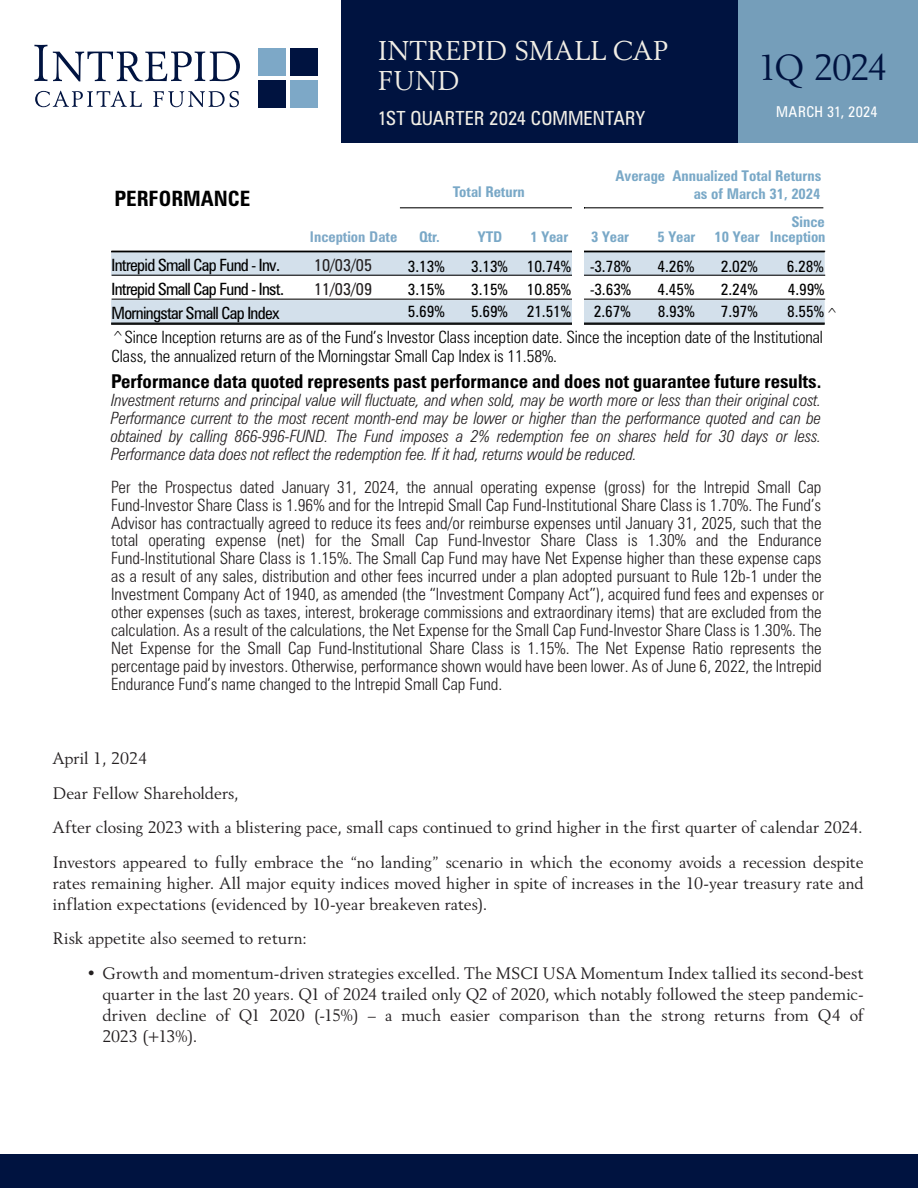
<style>
.page{position:relative;width:918px;height:1188px;background:#fff}
.page>*{position:absolute;margin:0;border:0;box-sizing:border-box;transform-origin:0 0}
.t1{font:36px "Revival 565 BT";letter-spacing:-.055em;color:#001340}
.t2{font:27px/30px "Revival 565 BT";letter-spacing:.005em;color:#f1eee6}
.t3{font:700 condensed 21.15px "Zurich BT";color:#000}
.t4{font:condensed 19.5px "Zurich BT";letter-spacing:.005em;color:#f1eee6}
.t5{font:700 condensed 19.05px "Zurich BT";color:#000}
.t6{font:300 condensed 16.95px/18px "Zurich BT";color:#231f20}
.t7{font:italic 300 condensed 16.95px/18px "Zurich BT";letter-spacing:-.01em;color:#231f20;text-align:justify}
.t8{font:300 condensed 16.95px/19px "Zurich BT";letter-spacing:-.005em;color:#000;scale:.77 1}
.t9{font:condensed 16.95px/24px "Zurich BT";letter-spacing:-.04em;color:#000}
.t10{font:condensed 16.95px "Zurich BT";color:#231f20}
.t11{font:300 condensed 16.95px "Zurich BT";letter-spacing:-.005em;color:#000;scale:.75 1}
.t12{font:16.5px/21px "Revival 565 BT";color:#231f20}
.t13{font:condensed 16.05px "Zurich BT";letter-spacing:-.005em;color:#000}
.t14{font:condensed 15px "Zurich BT";letter-spacing:.02em;color:#fff}
.t15{font:700 condensed 14.85px/14.4px "Zurich BT";color:#79a8c7;text-align:right}
.t16{font:700 condensed 14.85px "Zurich BT";color:#7da8c7}
</style>
<div class="page">
<div style="left:738px;top:0;width:180px;height:143px;background:#759eba"></div>
<div style="left:342px;top:0;width:396px;height:143px;background:#001340"></div>
<div style="left:259px;top:48px;width:27px;height:27px;background:#7da8c7"></div>
<div style="left:259px;top:80px;width:27px;height:27px;background:#001340"></div>
<div style="left:291px;top:48px;width:27px;height:27px;background:#001340"></div>
<div style="left:291px;top:80px;width:27px;height:27px;background:#7da8c7"></div>
<svg style="left:35px;top:91px;width:107px;height:16px"></svg>
<svg style="left:153px;top:91px;width:86px;height:16px"></svg>
<svg style="left:53px;top:51px;width:187px;height:30px"></svg>
<svg style="left:34px;top:45px;width:13px;height:36px"></svg>
<div style="left:0;top:1154px;width:918px;height:34px;background:#001340"></div>
<svg style="left:111px;top:300px;width:714px;height:25px;background:#cad6e0"></svg>
<hr style="left:629px;top:323px;width:63px;height:2px;background:#000">
<hr style="left:692px;top:323px;width:64px;height:2px;background:#000">
<hr style="left:756px;top:323px;width:69px;height:2px;background:#000">
<svg style="left:111px;top:251px;width:714px;height:25px;background:#ccd9e3"></svg>
<hr style="left:584px;top:207px;width:239px;height:1px;background:#000">
<hr style="left:400px;top:207px;width:185px;height:1px;background:#000">
<hr style="left:112px;top:251px;width:266px;height:1px;background:#000">
<hr style="left:378px;top:251px;width:64px;height:1px;background:#000">
<hr style="left:442px;top:251px;width:63px;height:1px;background:#000">
<hr style="left:505px;top:251px;width:64px;height:1px;background:#000">
<hr style="left:569px;top:251px;width:63px;height:1px;background:#000">
<hr style="left:632px;top:251px;width:64px;height:1px;background:#000">
<hr style="left:696px;top:251px;width:64px;height:1px;background:#000">
<hr style="left:760px;top:251px;width:65px;height:1px;background:#000">
<hr style="left:112px;top:275px;width:266px;height:1px;background:#000">
<hr style="left:378px;top:275px;width:64px;height:1px;background:#000">
<hr style="left:442px;top:275px;width:63px;height:1px;background:#000">
<hr style="left:505px;top:275px;width:64px;height:1px;background:#000">
<hr style="left:569px;top:275px;width:63px;height:1px;background:#000">
<hr style="left:632px;top:275px;width:64px;height:1px;background:#000">
<hr style="left:696px;top:275px;width:64px;height:1px;background:#000">
<hr style="left:760px;top:275px;width:65px;height:1px;background:#000">
<hr style="left:112px;top:299px;width:266px;height:1px;background:#000">
<hr style="left:378px;top:299px;width:64px;height:1px;background:#000">
<hr style="left:442px;top:299px;width:63px;height:1px;background:#000">
<hr style="left:505px;top:299px;width:64px;height:1px;background:#000">
<hr style="left:569px;top:299px;width:63px;height:1px;background:#000">
<hr style="left:632px;top:299px;width:64px;height:1px;background:#000">
<hr style="left:696px;top:299px;width:64px;height:1px;background:#000">
<hr style="left:760px;top:299px;width:65px;height:1px;background:#000">
<hr style="left:111px;top:323px;width:714px;height:1px;background:#000">
<div style="left:572px;top:204px;width:12px;height:124px;background:#fff"></div>
<p class="t3" style="left:114px;top:186px;width:138px">PERFORMANCE</p>
<h2 class="t2" style="left:378px;top:35px;width:292px">INTREPID SMALL CAP<br>FUND</h2>
<p class="t4" style="left:378px;top:106px;width:269px">1ST QUARTER 2024 COMMENTARY</p>
<p class="t14" style="left:776px;top:102px;width:103px">MARCH 31, 2024</p>
<h1 class="t1" style="left:758px;top:45px;width:130px">1Q 2024</h1>
<p class="t15" style="left:453px;top:184px;width:74px">Total Return</p>
<p class="t15" style="left:616px;top:167px;width:207px;line-height:17.9px">Average Annualized Total Returns as of March 31, 2024</p>
<p class="t15" style="left:770px;top:215px;width:57px">Since<br>Inception</p>
<p class="t15" style="left:419px;top:229px;width:22px">Qtr.</p>
<p class="t15" style="left:478px;top:229px;width:26px">YTD</p>
<p class="t15" style="left:530px;top:229px;width:39px">1 Year</p>
<p class="t15" style="left:591px;top:229px;width:39px">3 Year</p>
<p class="t15" style="left:658px;top:229px;width:39px">5 Year</p>
<p class="t15" style="left:714px;top:229px;width:47px">10 Year</p>
<p class="t16" style="left:310px;top:227px;width:89px">Inception Date</p>
<p class="t10" style="left:314px;top:279px;width:60px">11/03/09</p>
<p class="t9" style="left:112px;top:253px;width:174px">Intrepid Small Cap Fund - Inv.<br>Intrepid Small Cap Fund - Inst.<br>Morningstar Small Cap Index</p>
<p class="t8" style="left:112px;top:328px;width:925px">^Since Inception returns are as of the Fund’s Investor Class inception date. Since the inception date of the Institutional<br>Class, the annualized return of the Morningstar Small Cap Index is 11.58%.</p>
<p class="t10" style="left:314px;top:255px;width:60px">10/03/05</p>
<p class="t13" style="left:408px;top:256px;width:38px">3.13%</p>
<p class="t13" style="left:471px;top:256px;width:162px">3.13% 10.74% -3.78%</p>
<p class="t13" style="left:658px;top:256px;width:38px">4.26%</p>
<p class="t13" style="left:721px;top:256px;width:38px">2.02%</p>
<p class="t13" style="left:787px;top:256px;width:38px">6.28%</p>
<p class="t13" style="left:408px;top:279px;width:38px">3.15%</p>
<p class="t13" style="left:471px;top:279px;width:162px">3.15% 10.85% -3.63%</p>
<p class="t13" style="left:658px;top:279px;width:38px">4.45%</p>
<p class="t13" style="left:721px;top:279px;width:38px">2.24%</p>
<p class="t13" style="left:788px;top:279px;width:38px">4.99%</p>
<p class="t13" style="left:408px;top:301px;width:38px">5.69%</p>
<p class="t13" style="left:471px;top:301px;width:102px">5.69% 21.51%</p>
<p class="t13" style="left:594px;top:301px;width:38px">2.67%</p>
<p class="t13" style="left:658px;top:301px;width:38px">8.93%</p>
<p class="t13" style="left:721px;top:301px;width:38px">7.97%</p>
<p class="t13" style="left:787px;top:301px;width:38px">8.55%</p>
<p class="t11" style="left:826px;top:304px;width:18px">^</p>
<p class="t5" style="left:111px;top:369px;width:712px">Performance data quoted represents past performance and does not guarantee future results.</p>
<p class="t7" style="left:111px;top:391px;width:712px">Investment returns and principal value will fluctuate, and when sold, may be worth more or less than their original cost.<br>Performance current to the most recent month-end may be lower or higher than the performance quoted and can be obtained by calling 866-996-FUND. The Fund imposes a 2% redemption fee on shares held for 30 days or less.<br>Performance data does not reflect the redemption fee. If it had, returns would be reduced.</p>
<p class="t6" style="left:111px;top:477px;width:714px">Per the Prospectus dated January 31, 2024, the annual operating expense (gross) for the Intrepid Small Cap Fund-Investor Share Class is 1.96% and for the Intrepid Small Cap Fund-Institutional Share Class is 1.70%. The Fund’s Advisor has contractually agreed to reduce its fees and/or reimburse expenses until January 31, 2025, such that the total operating expense (net) for the Small Cap Fund-Investor Share Class is 1.30% and the Endurance Fund-Institutional Share Class is 1.15%. The Small Cap Fund may have Net Expense higher than these expense caps as a result of any sales, distribution and other fees incurred under a plan adopted pursuant to Rule 12b-1 under the Investment Company Act of 1940, as amended (the “Investment Company Act”), acquired fund fees and expenses or other expenses (such as taxes, interest, brokerage commissions and extraordinary items) that are excluded from the calculation. As a result of the calculations, the Net Expense for the Small Cap Fund-Investor Share Class is 1.30%. The Net Expense for the Small Cap Fund-Institutional Share Class is 1.15%. The Net Expense Ratio represents the percentage paid by investors. Otherwise, performance shown would have been lower. As of June 6, 2022, the Intrepid Endurance Fund’s name changed to the Intrepid Small Cap Fund.</p>
<p class="t12" style="left:53px;top:741px;width:812px;line-height:34.5px">April 1, 2024<br>Dear Fellow Shareholders,<br>After closing 2023 with a blistering pace, small caps continued to grind higher in the first quarter of calendar 2024.<br>Investors appeared to fully embrace the “no landing” scenario in which the economy avoids a recession despite</p>
<p class="t12" style="left:53px;top:872px;width:812px">rates remaining higher. All major equity indices moved higher in spite of increases in the 10-year treasury rate and inflation expectations (evidenced by 10-year breakeven rates).</p>
<p class="t12" style="left:53px;top:928px;width:256px">Risk appetite also seemed to return:</p>
<p class="t12" style="left:102px;top:962px;width:763px;text-align:justify;text-indent:-16px">• Growth and momentum-driven strategies excelled. The MSCI USA Momentum Index tallied its second-best quarter in the last 20 years. Q1 of 2024 trailed only Q2 of 2020, which notably followed the steep pandemic&shy;driven decline of Q1 2020 (-15%) – a much easier comparison than the strong returns from Q4 of 2023 (+13%).</p>
</div>
